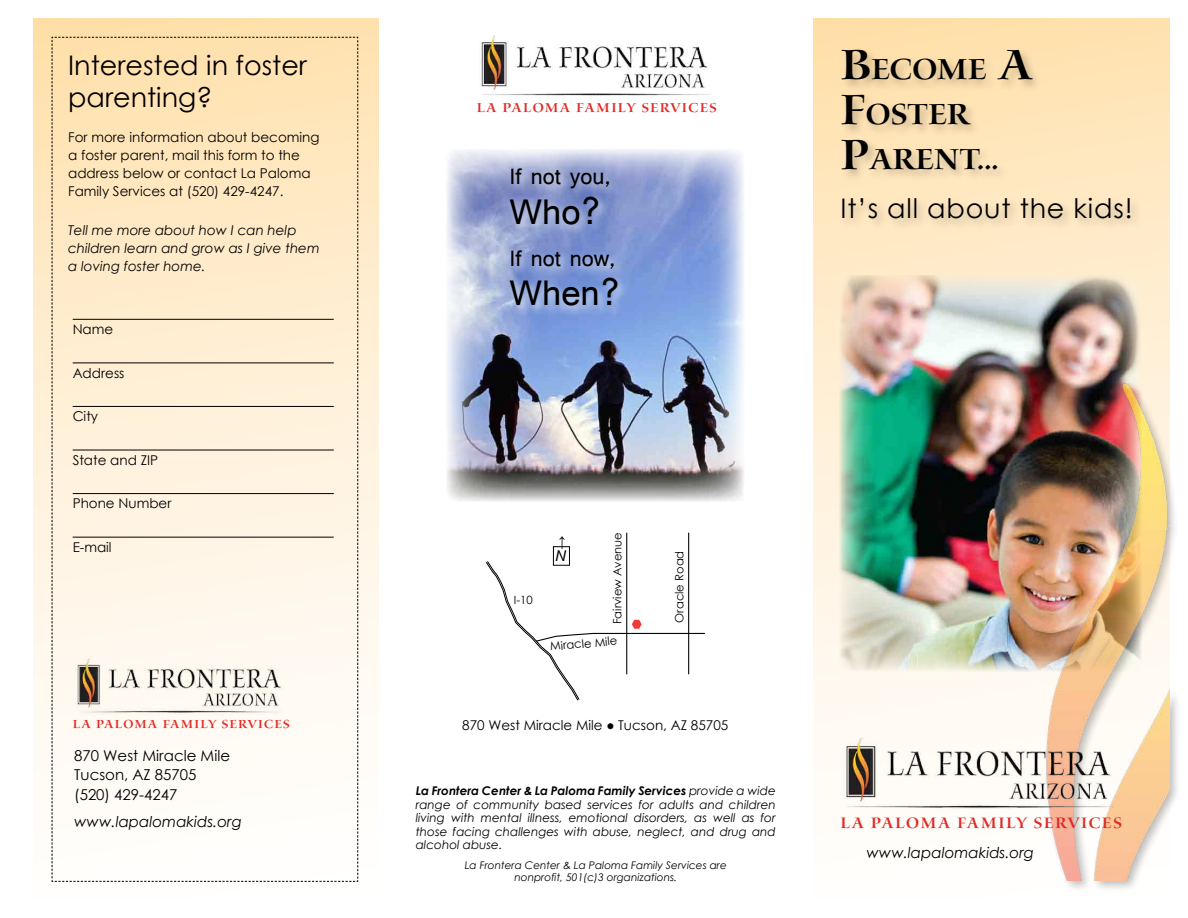
<style>
.page{position:relative;width:1188px;height:918px;background:#fff}
.page>*{position:absolute;margin:0;border:0;box-sizing:border-box;transform-origin:0 0}
.t1{font:37.35px "Shruti";color:#000}
.t2{font:600 33px/44.7px "Waters Titling Pro";color:#000}
.t3{font:27px/31.5px "Century Gothic";color:#000}
.t4{font:27px "Century Gothic";letter-spacing:.03em;color:#000}
.t5{font:23.4px "Shruti";color:#000}
.t6{font:600 17.25px "Waters Titling Pro";letter-spacing:.09em;color:#e02b27}
.t7{font:15px/19.5px "Century Gothic";color:#000}
.t8{font:italic 15px "Century Gothic";color:#000}
.t9{font:italic 700 14.85px "Times New Roman";color:#000}
.t10{font:italic 14.85px "Arial";color:#000}
.t11{font:600 14.7px "Waters Titling Pro";letter-spacing:.09em;color:#e02b27}
.t12{font:13.5px/18px "Century Gothic";color:#000}
.t13{font:italic 13.5px/18px "Century Gothic";color:#000}
.t14{font:600 13.35px "Waters Titling Pro";letter-spacing:.09em;color:#e02b27}
.t15{font:italic 12px/13.5px "Century Gothic";color:#000;text-align:justify}
.t16{font:11.55px "Century Gothic";color:#000}
.t17{font:11.4px "Century Gothic";color:#000}
.t18{font:italic 10.5px/12px "Century Gothic";color:#000;text-align:center}
.s1{font-size:48px}
.s2{font-weight:700}
</style>
<div class="page">
<svg style="left:34px;top:19px;width:345px;height:863px"></svg>
<svg style="left:51px;top:37px;width:307px;height:845px"></svg>
<div style="left:814px;top:19px;width:355px;height:880px;background:linear-gradient(to bottom,#ffe2b2,#fff)"></div>
<hr style="left:73px;top:319px;width:261px;height:1px;background:#000">
<hr style="left:73px;top:363px;width:261px;height:1px;background:#000">
<hr style="left:73px;top:406px;width:261px;height:1px;background:#000">
<hr style="left:73px;top:450px;width:261px;height:1px;background:#000">
<hr style="left:73px;top:493px;width:261px;height:1px;background:#000">
<hr style="left:73px;top:537px;width:261px;height:1px;background:#000">
<img style="left:840px;top:275px;width:302px;height:396px">
<div style="left:839px;top:47px;width:205px;height:135px;background:#000;opacity:.25"></div>
<div style="left:839px;top:195px;width:303px;height:36px;background:#f9e3be"></div>
<div style="left:1043px;top:380px;width:139px;height:513px;background:#000;opacity:.5"></div>
<img style="left:1043px;top:378px;width:126px;height:502px">
<img style="left:447px;top:149px;width:297px;height:352px">
<div style="left:507px;top:165px;width:114px;height:72px;background:#fff;opacity:.8"></div>
<div style="left:507px;top:247px;width:122px;height:72px;background:#fff;opacity:.8"></div>
<hr style="left:688px;top:533px;width:1px;height:141px;background:#000">
<hr style="left:626px;top:533px;width:1px;height:141px;background:#000">
<div style="left:553px;top:547px;width:17px;height:18px;border:1px solid #000"></div>
<svg style="left:486px;top:560px;width:219px;height:141px"></svg>
<img style="left:480px;top:35px;width:230px;height:61px">
<img style="left:75px;top:656px;width:210px;height:58px">
<img style="left:844px;top:734px;width:272px;height:76px">
<h3 class="t3" style="left:68px;top:49px;width:240px">Interested in foster parenting?</h3>
<p class="t12" style="left:68px;top:128px;width:253px">For more information about becoming a foster parent, mail this form to the address below or contact La Paloma Family Services at (520) 429-4247.</p>
<p class="t13" style="left:68px;top:220px;width:253px">Tell me more about how I can help children learn and grow as I give them a loving foster home.</p>
<p class="t12" style="left:73px;top:320px;width:42px">Name</p>
<p class="t12" style="left:73px;top:364px;width:53px">Address</p>
<p class="t12" style="left:73px;top:407px;width:27px">City</p>
<p class="t12" style="left:73px;top:451px;width:87px">State and ZIP</p>
<p class="t12" style="left:73px;top:494px;width:100px">Phone Number</p>
<p class="t12" style="left:73px;top:538px;width:41px">E-mail</p>
<p class="t14" style="left:73px;top:717px;width:219px">LA PALOMA FAMILY SERVICES</p>
<p class="t7" style="left:74px;top:745px;width:157px">870 West Miracle Mile<br>Tucson, AZ 85705 (520) 429-4247</p>
<p class="t8" style="left:74px;top:811px;width:169px">www.lapalomakids.org</p>
<p class="t11" style="left:477px;top:100px;width:242px">LA PALOMA FAMILY SERVICES</p>
<h3 class="t5" style="left:510px;top:162px;width:103px">If not you,</h3>
<h1 class="t1" style="left:510px;top:189px;width:94px">Who?</h1>
<h3 class="t5" style="left:510px;top:244px;width:108px">If not now,</h3>
<h1 class="t1" style="left:510px;top:271px;width:113px">When?</h1>
<h2 class="t2" style="left:841px;top:49px;width:193px"><span class="s1">B</span>ECOME <span class="s1">A<br>F</span>OSTER<br><span class="s1">P</span>ARENT...</h2>
<h3 class="t4" style="left:841px;top:190px;width:294px">It’s all about the kids!</h3>
<p class="t17" style="left:514px;top:592px;width:20px">I-10</p>
<p class="t9" style="left:558px;top:531px;width:9px">↑</p>
<p class="t10" style="left:555px;top:546px;width:12px">N</p>
<p class="t16" style="left:609px;top:624px;width:94px;rotate:-90deg">Fairview Avenue</p>
<p class="t16" style="left:549px;top:638px;width:69px;rotate:-5deg">Miracle Mile</p>
<p class="t16" style="left:671px;top:623px;width:74px;rotate:-90deg">Oracle Road</p>
<p class="t12" style="left:462px;top:716px;width:268px">870 West Miracle Mile ● Tucson, AZ 85705</p>
<p class="t15" style="left:416px;top:784px;width:362px"><span class="s2">La Frontera Center &amp; La Paloma Family Services</span> provide a wide range of community based services for adults and children living with mental illness, emotional disorders, as well as for those facing challenges with abuse, neglect, and drug and alcohol abuse.</p>
<p class="t18" style="left:465px;top:859px;width:264px">La Frontera Center &amp; La Paloma Family Services are nonprofit, 501(c)3 organizations.</p>
<h3 class="t6" style="left:841px;top:813px;width:283px">LA PALOMA FAMILY SERVICES</h3>
<p class="t8" style="left:866px;top:842px;width:169px">www.lapalomakids.org</p>
</div>
